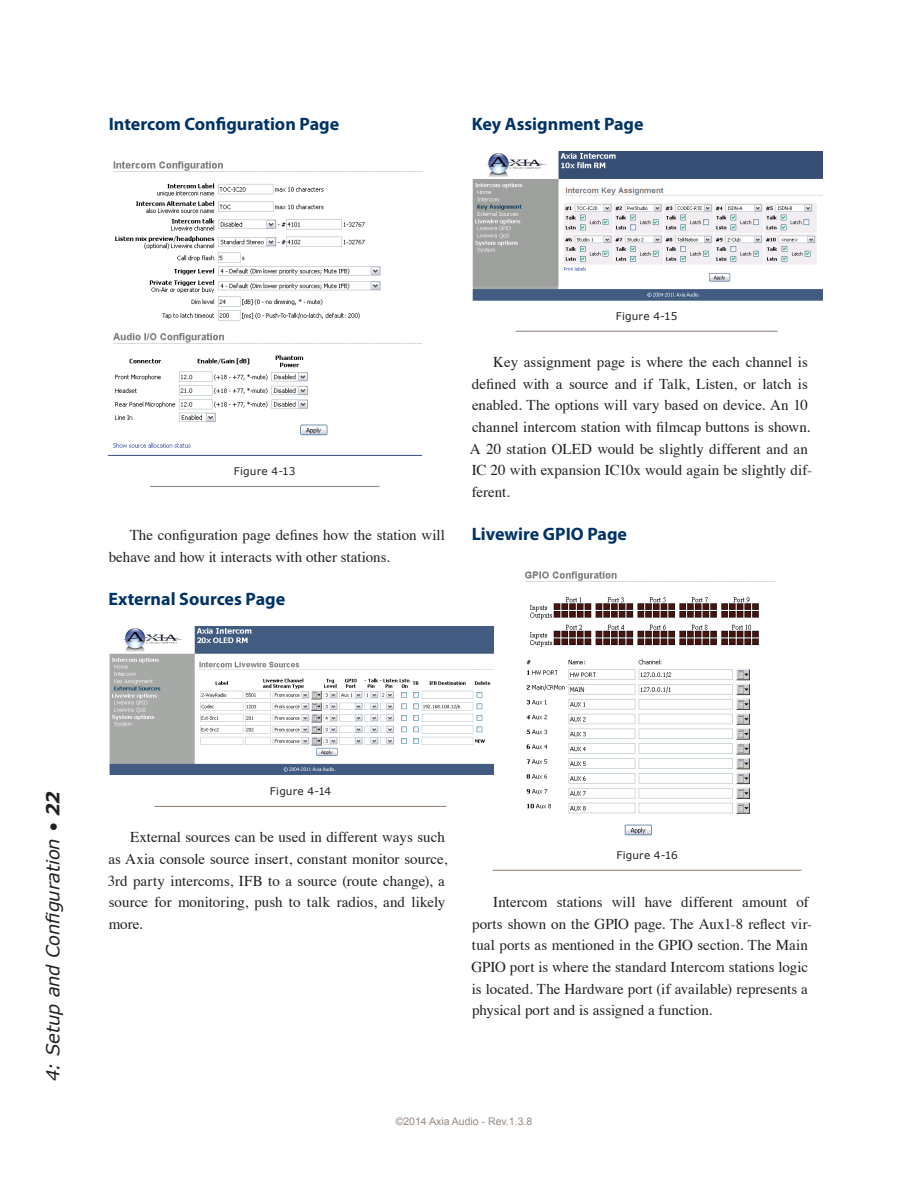
<style>
.page{position:relative;width:918px;height:1188px;background:#fff}
.page>*{position:absolute;margin:0;border:0;box-sizing:border-box;transform-origin:0 0}
.t1{font:700 18px "Myriad Pro";color:#003367}
.t2{font:italic 18px "Verdana";letter-spacing:-.01em;color:#231f20}
.t3{font:15px/21.6px "Times";color:#231f20}
.t4{font:10.5px "Verdana";letter-spacing:.015em;color:#231f20}
.t5{font:10.5px "Arial";color:#968980}
.s1{font-weight:700}
</style>
<div class="page">
<hr style="left:150px;top:486px;width:230px;height:1px;background:#968980">
<img style="left:108px;top:161px;width:314px;height:294px">
<hr style="left:155px;top:806px;width:292px;height:1px;background:#968980">
<img style="left:109px;top:626px;width:384px;height:135px">
<img style="left:109px;top:761px;width:384px;height:14px">
<hr style="left:516px;top:331px;width:262px;height:1px;background:#968980">
<img style="left:472px;top:151px;width:350px;height:135px">
<img style="left:472px;top:286px;width:350px;height:15px">
<hr style="left:493px;top:870px;width:309px;height:1px;background:#968980">
<img style="left:525px;top:571px;width:250px;height:265px">
<p class="t1" style="left:109px;top:112px;width:232px">Intercom Configuration Page</p>
<p class="t1" style="left:472px;top:112px;width:173px">Key Assignment Page</p>
<p class="t4" style="left:234px;top:465px;width:63px">Figure 4-13</p>
<p class="t3" style="left:109px;top:523px;width:338px;text-indent:21px">The configuration page defines how the station will behave and how it interacts with other stations.</p>
<p class="t1" style="left:109px;top:587px;width:178px">External Sources Page</p>
<p class="t4" style="left:616px;top:309px;width:63px">Figure 4-15</p>
<p class="t3" style="left:470px;top:350px;width:344px;text-indent:23px">Key assignment page is where the each channel is defined with a source and if Talk, Listen, or latch is enabled. The options will vary based on device. An 10 channel intercom station with filmcap buttons is shown.<br>A 20 station OLED would be slightly different and an IC 20 with expansion IC10x would again be slightly dif&shy;ferent.</p>
<p class="t1" style="left:472px;top:522px;width:157px">Livewire GPIO Page</p>
<p class="t2" style="left:41px;top:1081px;width:292px;rotate:-90deg">4: Setup and Configuration • <span class="s1">22</span></p>
<p class="t4" style="left:270px;top:785px;width:63px">Figure 4-14</p>
<p class="t3" style="left:108px;top:825px;width:341px;text-indent:22px">External sources can be used in different ways such as Axia console source insert, constant monitor source, 3rd party intercoms, IFB to a source (route change), a source for monitoring, push to talk radios, and likely more.</p>
<p class="t4" style="left:616px;top:848px;width:63px">Figure 4-16</p>
<p class="t3" style="left:472px;top:890px;width:342px;text-indent:22px">Intercom stations will have different amount of ports shown on the GPIO page. The Aux1-8 reflect vir&shy;tual ports as mentioned in the GPIO section. The Main GPIO port is where the standard Intercom stations logic is located. The Hardware port (if available) represents a physical port and is assigned a function.</p>
<p class="t5" style="left:396px;top:1114px;width:138px">©2014 Axia Audio - Rev.1.3.8</p>
</div>
